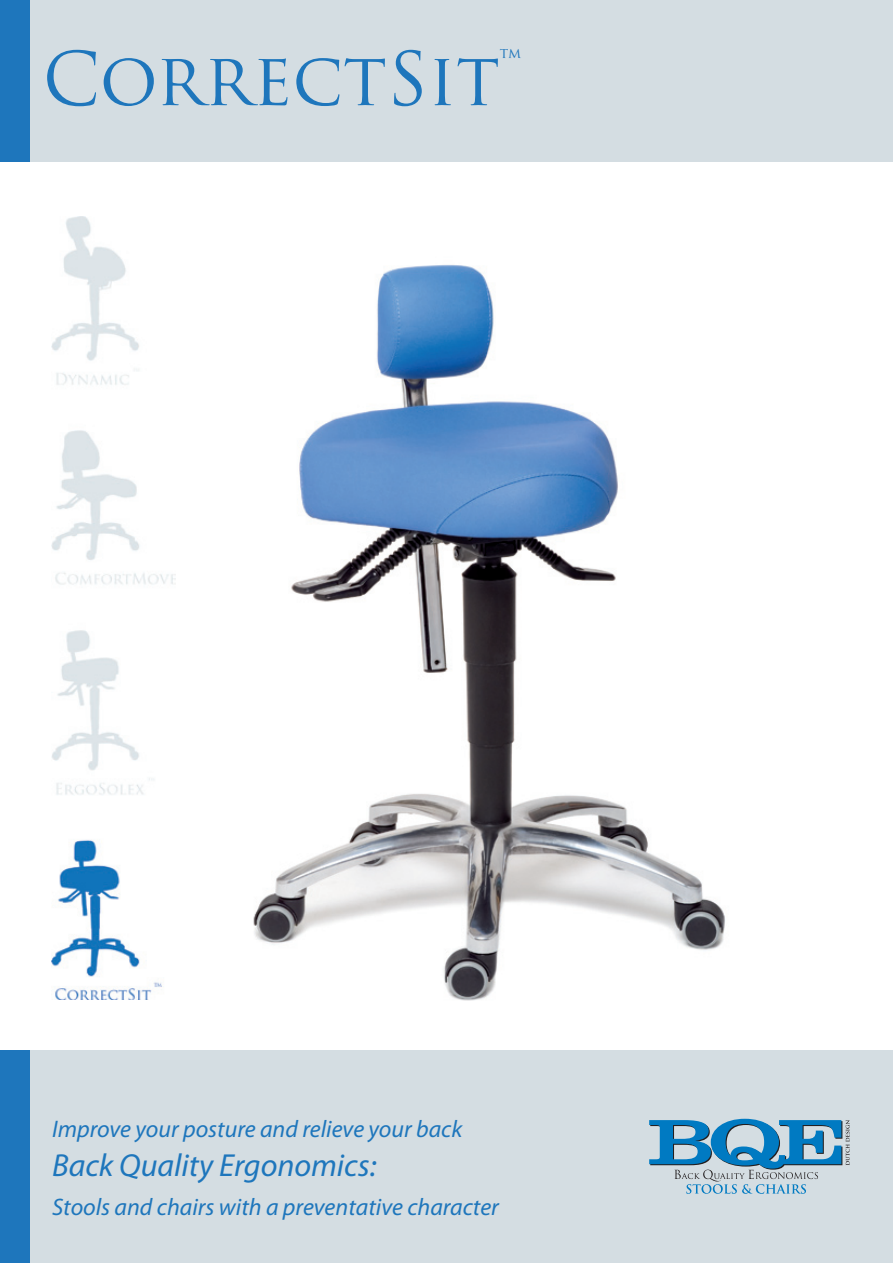
<style>
.page{position:relative;width:893px;height:1263px;background:#fff}
.page>*{position:absolute;margin:0;border:0;box-sizing:border-box;transform-origin:0 0}
.t1{font:72px "Trajan Pro";color:#1e76bc}
.t2{font:italic 31.95px "Myriad Pro";color:#1e76bc}
.t3{font:italic 24px "Myriad Pro";color:#1e76bc}
.t4{font:13.95px "Trajan Pro";color:#1e76bc}
</style>
<div class="page">
<div style="left:0;top:1050px;width:893px;height:213px;background:#d4dde2"></div>
<svg style="left:649px;top:1119px;width:201px;height:75px"></svg>
<div style="left:0;top:0;width:893px;height:162px;background:#d4dde2"></div>
<div style="left:0;top:0;width:30px;height:162px;background:#1e76bc"></div>
<div style="left:0;top:1050px;width:30px;height:213px;background:#1e76bc"></div>
<img style="left:52px;top:217px;width:124px;height:782px">
<img style="left:253px;top:265px;width:473px;height:736px">
<p class="t1" style="left:43px;top:33px;width:459px">CORRECTSIT</p>
<p class="t4" style="left:500px;top:44px;width:23px">TM</p>
<p class="t3" style="left:52px;top:1114px;width:412px">Improve your posture and relieve your back</p>
<p class="t2" style="left:52px;top:1146px;width:326px">Back Quality Ergonomics:</p>
<p class="t3" style="left:52px;top:1192px;width:448px">Stools and chairs with a preventative character</p>
</div>
